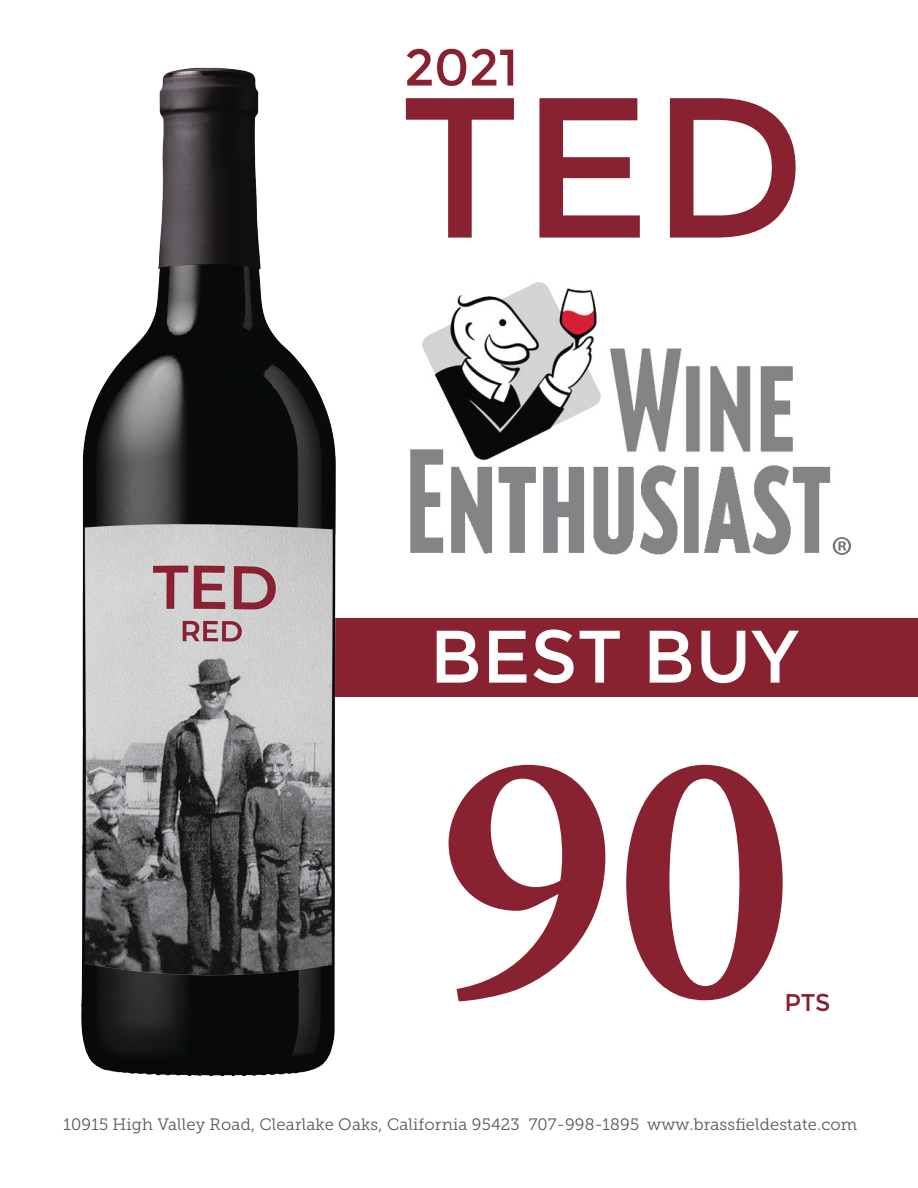
<style>
.page{position:relative;width:918px;height:1188px;background:#fff}
.page>*{position:absolute;margin:0;border:0;box-sizing:border-box;transform-origin:0 0}
.t1{font:600 363.9px "Minion Pro";color:#882231}
.t2{font:199.5px "Montserrat";color:#882231}
.t3{font:74.25px "Montserrat";color:#fff}
.t4{font:54.3px "Myriad Pro";color:#757472}
.t5{font:51.3px "Montserrat";color:#882231}
.t6{font:24.15px "Montserrat";color:#882231}
.t7{font:16.5px "Museo Slab 300";letter-spacing:.01em;color:#57585a}
</style>
<div class="page">
<img style="left:410px;top:282px;width:421px;height:273px">
<div style="left:332px;top:619px;width:586px;height:78px;background:#882231"></div>
<img style="left:81px;top:67px;width:255px;height:1010px">
<h3 class="t5" style="left:404px;top:36px;width:116px">2021</h3>
<h2 class="t2" style="left:400px;top:44px;width:408px">TED</h2>
<h3 class="t3" style="left:429px;top:611px;width:370px">BEST BUY</h3>
<h3 class="t4" style="left:831px;top:534px;width:24px">®</h3>
<h1 class="t1" style="left:438px;top:731px;width:358px">90</h1>
<h3 class="t6" style="left:784px;top:988px;width:48px">PTS</h3>
<p class="t7" style="left:64px;top:1117px;width:795px">10915 High Valley Road, Clearlake Oaks, California 95423 707-998-1895 www.brassfieldestate.com</p>
</div>
